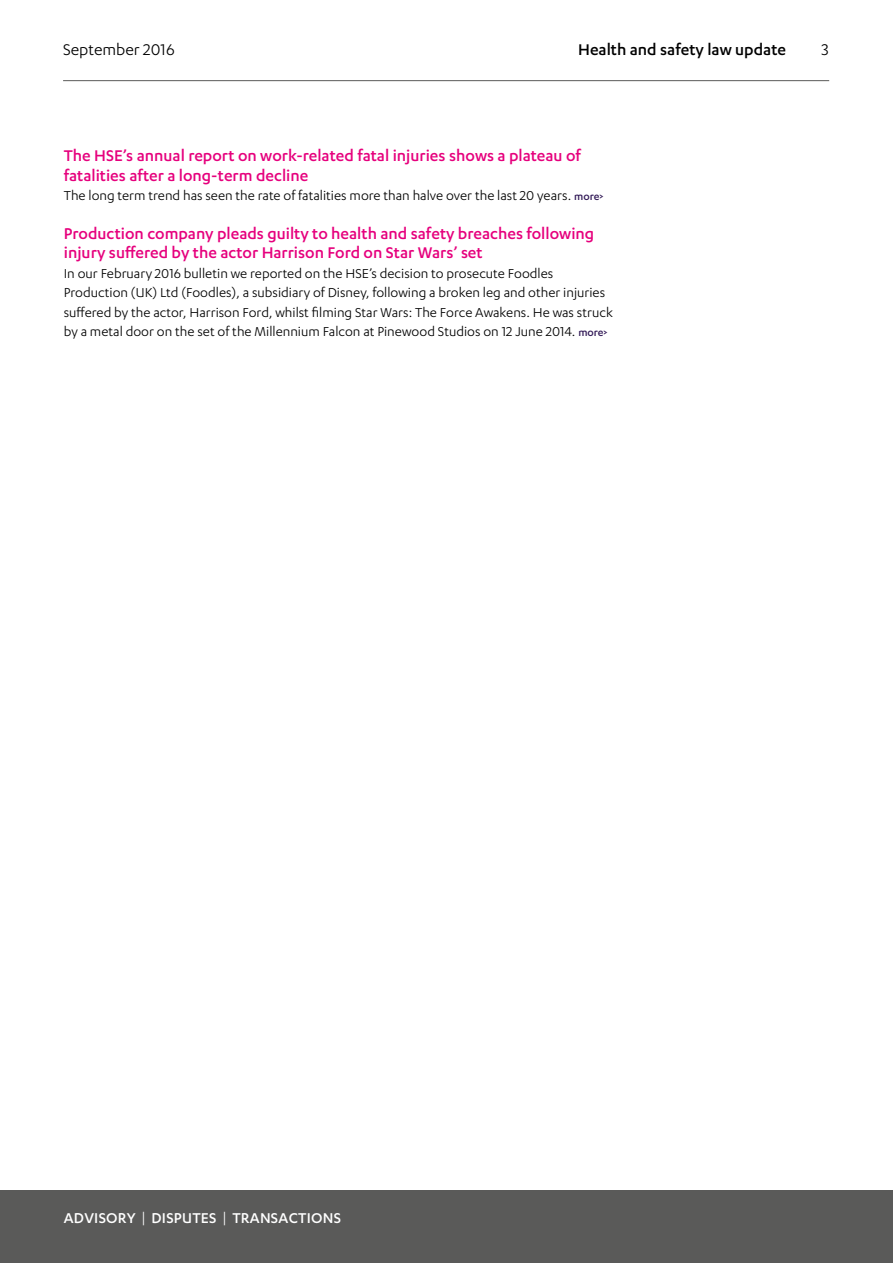
<style>
.page{position:relative;width:893px;height:1263px;background:#fff}
.page>*{position:absolute;margin:0;border:0;box-sizing:border-box;transform-origin:0 0}
.t1{font:500 18px/19.5px "Karbon";color:#e6007d}
.t2{font:500 18px "Karbon";color:#000}
.t3{font:18px "Karbon";color:#000}
.t4{font:500 16.5px "Karbon";letter-spacing:.015em;color:#fff}
.t5{font:15px/19.5px "Karbon";color:#000}
.s1{font-weight:500;font-size:12px;color:#331b58}
.s2{font-weight:400}
</style>
<div class="page">
<hr style="left:63px;top:80px;width:766px;height:1px;background:#5a5a59">
<div style="left:0;top:1191px;width:893px;height:72px;background:#5a5a59"></div>
<p class="t3" style="left:63px;top:39px;width:113px">September 2016</p>
<p class="t2" style="left:578px;top:39px;width:209px">Health and safety law update</p>
<p class="t3" style="left:821px;top:39px;width:9px">3</p>
<p class="t1" style="left:64px;top:145px;width:519px">The HSE’s annual report on work-related fatal injuries shows a plateau of fatalities after a long-term decline</p>
<p class="t5" style="left:64px;top:185px;width:541px">The long term trend has seen the rate of fatalities more than halve over the last 20 years. <span class="s1">more&gt;</span></p>
<p class="t1" style="left:64px;top:223px;width:532px">Production company pleads guilty to health and safety breaches following injury suffered by the actor Harrison Ford on Star Wars’ set</p>
<p class="t5" style="left:64px;top:263px;width:551px">In our February 2016 bulletin we reported on the HSE’s decision to prosecute Foodles Production (UK) Ltd (Foodles), a subsidiary of Disney, following a broken leg and other injuries suffered by the actor, Harrison Ford, whilst filming Star Wars: The Force Awakens. He was struck by a metal door on the set of the Millennium Falcon at Pinewood Studios on 12 June 2014. <span class="s1">more&gt;</span></p>
<p class="t4" style="left:64px;top:1208px;width:279px">ADVISORY <span class="s2">|</span> DISPUTES <span class="s2">|</span> TRANSACTIONS</p>
</div>
